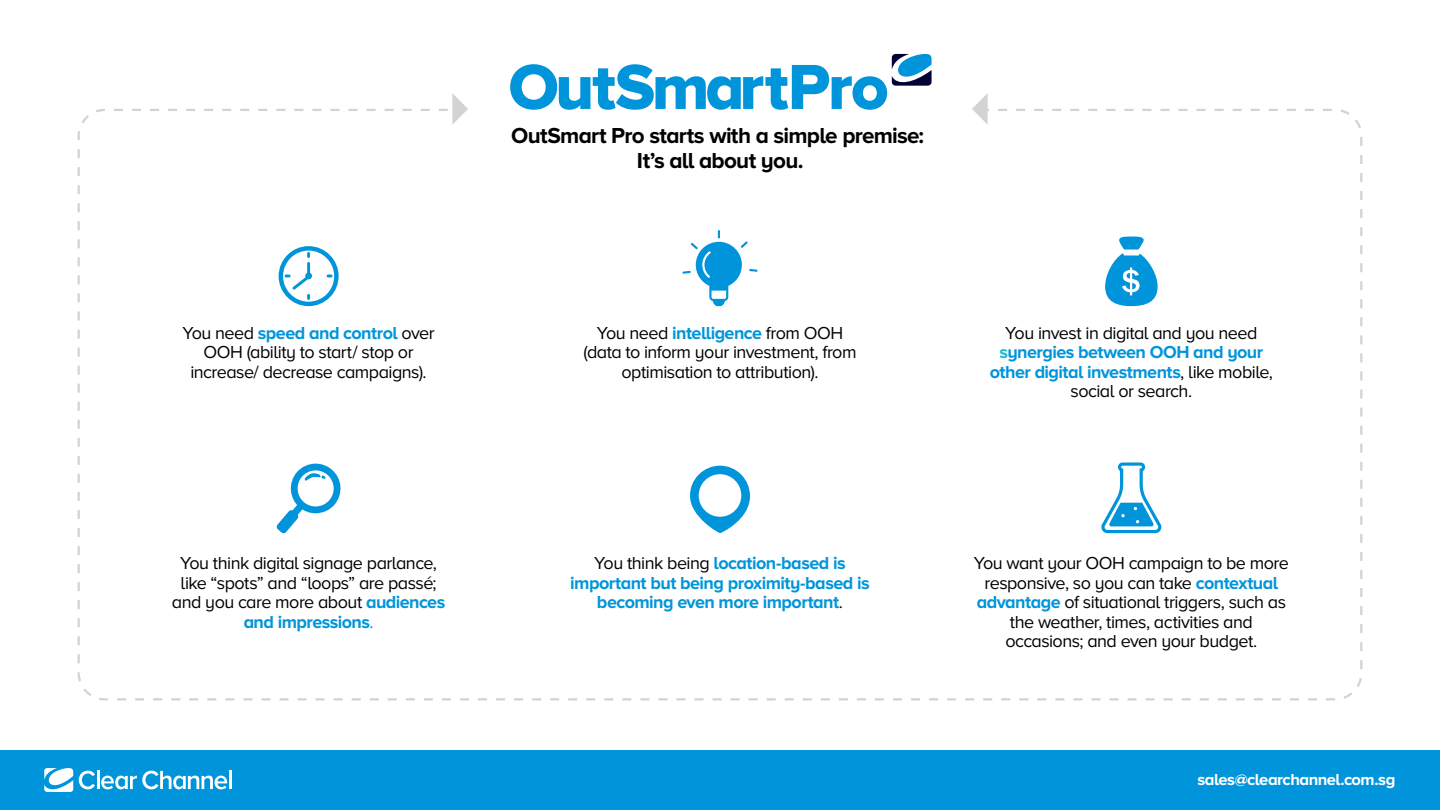
<style>
.page{position:relative;width:1440px;height:810px;background:#fff}
.page>*{position:absolute;margin:0;border:0;box-sizing:border-box;transform-origin:0 0}
.t1{font:66px "Proxima Nova A Extrabld";letter-spacing:-.035em;color:#0095da}
.t2{font:700 22.5px/25.5px "Proxima Nova A";letter-spacing:-.03em;color:#000;text-align:center}
.t3{font:18px/19.5px "Proxima Nova A";letter-spacing:-.03em;color:#000;text-align:center}
.t4{font:700 18px/19.5px "Proxima Nova A";letter-spacing:-.03em;color:#0095da;text-align:center}
.t5{font:700 16.5px "Proxima Nova A";letter-spacing:-.03em;color:#fff}
.s1{font-weight:700;color:#0095da}
.s2{font-weight:700;color:#16becf}
.s3{color:#0095da}
.s4{font-weight:400;color:#000}
</style>
<div class="page">
<div style="left:0;top:750px;width:1440px;height:60px;background:#0095da"></div>
<hr style="left:97px;top:771px;width:3px;height:18px;background:#fff">
<svg style="left:79px;top:771px;width:16px;height:18px"></svg>
<svg style="left:101px;top:771px;width:126px;height:18px"></svg>
<hr style="left:229px;top:771px;width:3px;height:18px;background:#fff">
<svg style="left:44px;top:768px;width:29px;height:24px"></svg>
<svg style="left:972px;top:93px;width:16px;height:32px"></svg>
<svg style="left:452px;top:93px;width:16px;height:32px"></svg>
<svg style="left:891px;top:54px;width:41px;height:32px"></svg>
<svg style="left:690px;top:466px;width:60px;height:67px"></svg>
<svg style="left:1105px;top:236px;width:53px;height:70px"></svg>
<svg style="left:276px;top:464px;width:65px;height:70px"></svg>
<svg style="left:279px;top:246px;width:60px;height:60px"></svg>
<svg style="left:1101px;top:462px;width:61px;height:71px"></svg>
<svg style="left:682px;top:230px;width:76px;height:76px"></svg>
<h1 class="t1" style="left:508px;top:49px;width:382px">OutSmartPro</h1>
<p class="t2" style="left:511px;top:122px;width:415px">OutSmart Pro starts with a simple premise:<br>It’s all about you.</p>
<p class="t3" style="left:182px;top:323px;width:254px">You need <span class="s1">speed and control</span> over<br>OOH (ability to start/ stop or increase/ decrease campaigns).</p>
<p class="t3" style="left:583px;top:323px;width:275px">You need <span class="s1">intelligence</span> from OOH (data to inform your investment, from optimisation to attribution).</p>
<p class="t3" style="left:990px;top:323px;width:285px">You invest in digital and you need <span class="s2">s</span><span class="s1">ynergies between OOH and your other digital investments</span>, like mobile, social or search.</p>
<p class="t3" style="left:172px;top:554px;width:275px">You think digital signage parlance, like “spots” and “loops” are passé; and you care more about <span class="s1">audiences and impressions</span><span class="s3">.</span></p>
<p class="t4" style="left:570px;top:553px;width:301px"><span class="s4">You think being</span> location-based is important but being proximity-based is becoming even more important<span class="s4">.</span></p>
<p class="t3" style="left:974px;top:553px;width:317px">You want your OOH campaign to be more responsive, so you can take <span class="s1">contextual advantage</span> of situational triggers, such as the weather, times, activities and occasions; and even your budget.</p>
<p class="t5" style="left:1198px;top:770px;width:199px">sales@clearchannel.com.sg</p>
</div>
